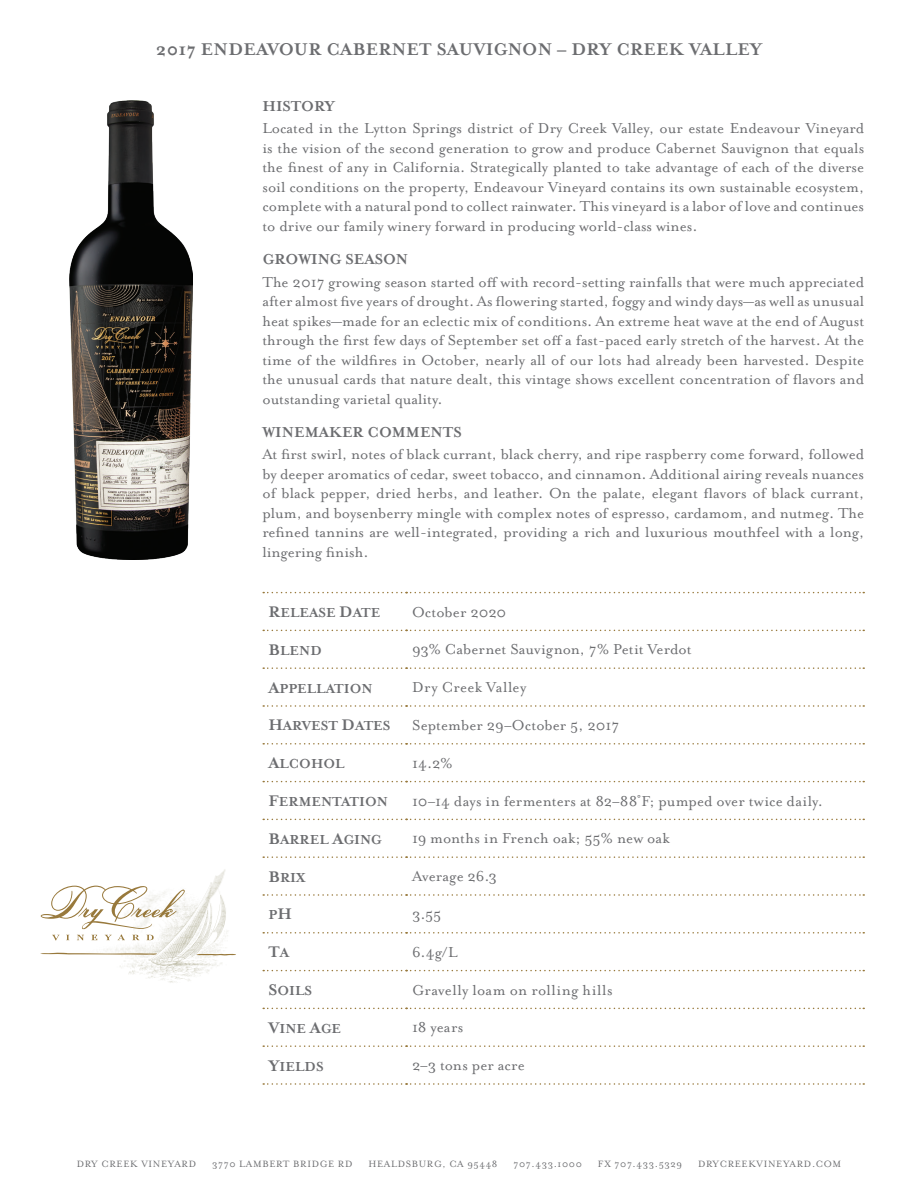
<style>
.page{position:relative;width:918px;height:1188px;background:#fff}
.page>*{position:absolute;margin:0;border:0;box-sizing:border-box;transform-origin:0 0}
.Sheet_Header{font:700 19.5px "Mrs Eaves";letter-spacing:.01em;color:#6c6d70}
.t1{font:700 17.7px "Mrs Eaves";color:#6c6d70}
.Description_Paragrap{font:16.5px/19.5px "Mrs Eaves Roman";color:#6c6d70;text-align:justify}
.Table_Text{font:16.5px "Mrs Eaves Roman";letter-spacing:.01em;color:#6c6d70}
.Description_Heading{font:700 16.5px "Mrs Eaves";color:#6c6d70}
.Table_Text-2{font:16.5px "Mrs Eaves Roman";letter-spacing:.03em;color:#6c6d70}
.t2{font:700 15px "Mrs Eaves";color:#6c6d70}
.t3{font:10.5px "Mrs Eaves Roman";letter-spacing:.06em;color:#6c6d70}
.s1{font-size:17.7px}
.s2{font-size:15px}
</style>
<div class="page">
<img style="left:82px;top:869px;width:151px;height:114px">
<svg style="left:41px;top:886px;width:144px;height:54px"></svg>
<svg style="left:40px;top:953px;width:117px;height:2px"></svg>
<svg style="left:196px;top:954px;width:40px;height:2px"></svg>
<svg style="left:263px;top:592px;width:601px;height:1px"></svg>
<svg style="left:263px;top:630px;width:601px;height:1px"></svg>
<svg style="left:263px;top:667px;width:601px;height:2px"></svg>
<svg style="left:263px;top:705px;width:601px;height:2px"></svg>
<svg style="left:263px;top:743px;width:601px;height:2px"></svg>
<svg style="left:263px;top:781px;width:601px;height:1px"></svg>
<svg style="left:263px;top:819px;width:601px;height:1px"></svg>
<svg style="left:263px;top:856px;width:601px;height:2px"></svg>
<svg style="left:263px;top:894px;width:601px;height:2px"></svg>
<svg style="left:263px;top:932px;width:601px;height:2px"></svg>
<svg style="left:263px;top:970px;width:601px;height:1px"></svg>
<svg style="left:263px;top:1008px;width:601px;height:1px"></svg>
<svg style="left:263px;top:1045px;width:601px;height:2px"></svg>
<svg style="left:263px;top:1083px;width:601px;height:2px"></svg>
<img style="left:70px;top:100px;width:123px;height:460px">
<h1 class="Sheet_Header" style="left:156px;top:38px;width:608px">2017 ENDEAVOUR CABERNET SAUVIGNON – DRY CREEK VALLEY</h1>
<h2 class="Description_Heading" style="left:262px;top:96px;width:74px">HISTORY</h2>
<p class="Description_Paragrap" style="left:262px;top:119px;width:603px">Located in the Lytton Springs district of Dry Creek Valley, our estate Endeavour Vineyard is the vision of the second generation to grow and produce Cabernet Sauvignon that equals the finest of any in California. Strategically planted to take advantage of each of the diverse soil conditions on the property, Endeavour Vineyard contains its own sustainable ecosystem, complete with a natural pond to collect rainwater. This vineyard is a labor of love and continues to drive our family winery forward in producing world-class wines.</p>
<h2 class="Description_Heading" style="left:262px;top:250px;width:147px">GROWING SEASON</h2>
<p class="Description_Paragrap" style="left:262px;top:272px;width:603px">The 2017 growing season started off with record-setting rainfalls that were much appreciated after almost five years of drought. As flowering started, foggy and windy days—as well as unusual heat spikes—made for an eclectic mix of conditions. An extreme heat wave at the end of August through the first few days of September set off a fast-paced early stretch of the harvest. At the time of the wildfires in October, nearly all of our lots had already been harvested. Despite the unusual cards that nature dealt, this vintage shows excellent concentration of flavors and outstanding varietal quality.</p>
<h2 class="Description_Heading" style="left:262px;top:422px;width:201px">WINEMAKER COMMENTS</h2>
<p class="Description_Paragrap" style="left:262px;top:445px;width:603px">At first swirl, notes of black currant, black cherry, and ripe raspberry come forward, followed by deeper aromatics of cedar, sweet tobacco, and cinnamon. Additional airing reveals nuances of black pepper, dried herbs, and leather. On the palate, elegant flavors of black currant, plum, and boysenberry mingle with complex notes of espresso, cardamom, and nutmeg. The refined tannins are well-integrated, providing a rich and luxurious mouthfeel with a long, lingering finish.</p>
<p class="t2" style="left:268px;top:604px;width:114px"><span class="s1">R</span>ELEASE <span class="s1">D</span>ATE</p>
<p class="Table_Text" style="left:412px;top:603px;width:96px">October 2020</p>
<p class="t2" style="left:268px;top:642px;width:55px"><span class="s1">B</span>LEND</p>
<p class="Table_Text" style="left:412px;top:641px;width:281px">93% Cabernet Sauvignon, 7% Petit Verdot</p>
<p class="t2" style="left:268px;top:679px;width:106px"><span class="s1">A</span>PPELLATION</p>
<p class="Table_Text" style="left:412px;top:678px;width:116px">Dry Creek Valley</p>
<p class="t2" style="left:268px;top:717px;width:124px"><span class="s1">H</span>ARVEST <span class="s1">D</span>ATES</p>
<p class="Table_Text" style="left:412px;top:716px;width:209px">September 29–October 5, 2017</p>
<p class="t2" style="left:268px;top:755px;width:78px"><span class="s1">A</span>LCOHOL</p>
<p class="Table_Text" style="left:412px;top:754px;width:42px">14.2%</p>
<p class="t2" style="left:268px;top:793px;width:121px"><span class="s1">F</span>ERMENTATION</p>
<p class="Table_Text" style="left:412px;top:792px;width:412px">10–14 days in fermenters at 82–88˚F; pumped over twice daily.</p>
<p class="t2" style="left:268px;top:831px;width:115px"><span class="s1">B</span>ARREL <span class="s1">A</span>GING</p>
<p class="Table_Text" style="left:412px;top:830px;width:259px">19 months in French oak; 55% new oak</p>
<p class="t2" style="left:268px;top:868px;width:38px"><span class="s1">B</span>RIX</p>
<p class="Table_Text" style="left:412px;top:867px;width:86px">Average 26.3</p>
<p class="t2" style="left:268px;top:906px;width:25px">P<span class="s1">H</span></p>
<p class="Table_Text" style="left:412px;top:905px;width:31px">3.55</p>
<p class="t1" style="left:268px;top:942px;width:22px">T<span class="s2">A</span></p>
<p class="Table_Text" style="left:412px;top:943px;width:47px">6.4g/L</p>
<p class="t2" style="left:268px;top:982px;width:45px"><span class="s1">S</span>OILS</p>
<p class="Table_Text-2" style="left:412px;top:981px;width:202px">Gravelly loam on rolling hills</p>
<p class="t2" style="left:268px;top:1020px;width:74px"><span class="s1">V</span>INE <span class="s1">A</span>GE</p>
<p class="Table_Text" style="left:412px;top:1019px;width:53px">18 years</p>
<p class="t2" style="left:268px;top:1057px;width:57px"><span class="s1">Y</span>IELDS</p>
<p class="Table_Text" style="left:412px;top:1056px;width:114px">2–3 tons per acre</p>
<p class="t3" style="left:77px;top:1159px;width:121px">DRY CREEK VINEYARD</p>
<p class="t3" style="left:212px;top:1159px;width:142px">3770 LAMBERT BRIDGE RD</p>
<p class="t3" style="left:369px;top:1159px;width:130px">HEALDSBURG, CA 95448</p>
<p class="t3" style="left:514px;top:1159px;width:70px">707.433.1000</p>
<p class="t3" style="left:598px;top:1159px;width:86px">FX 707.433.5329</p>
<p class="t3" style="left:698px;top:1159px;width:145px">DRYCREEKVINEYARD.COM</p>
</div>
